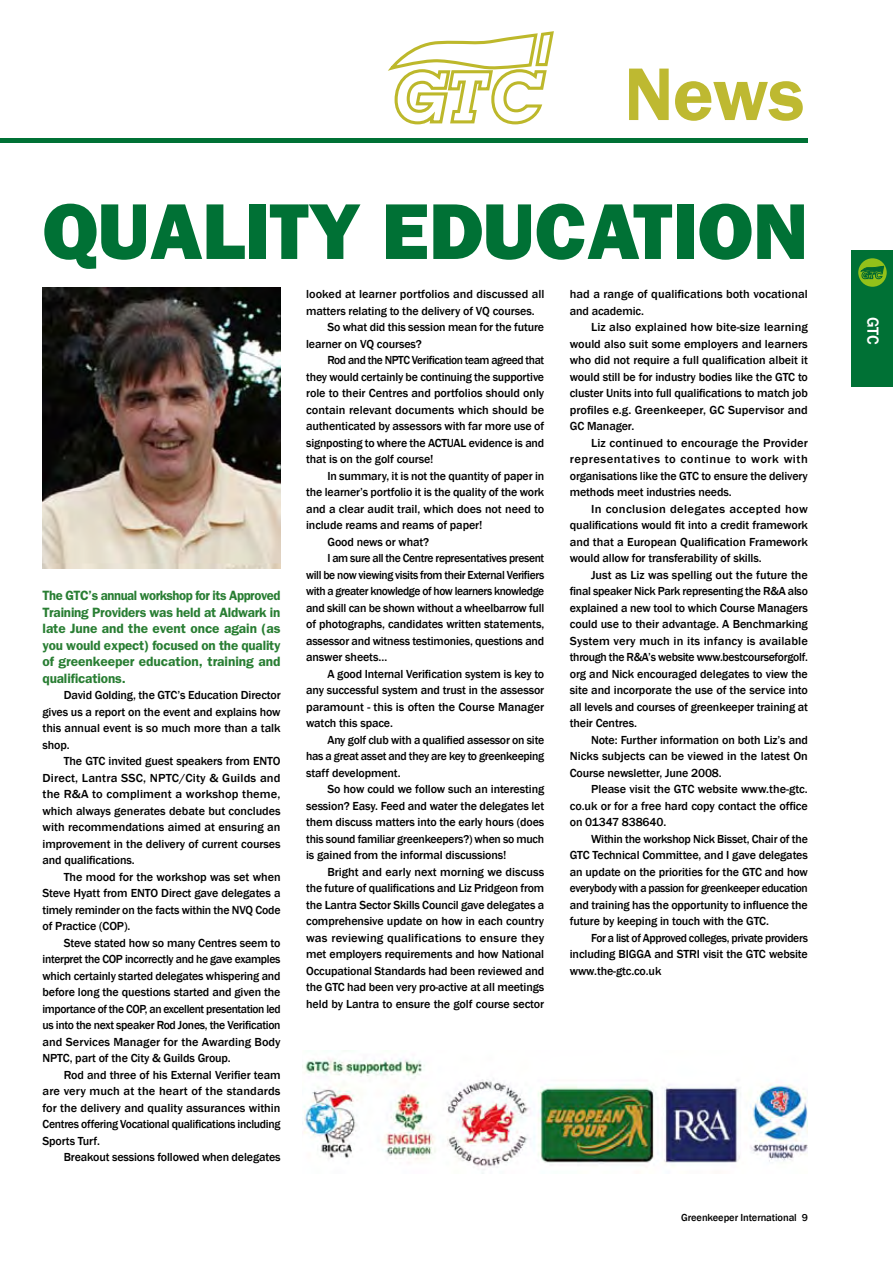
<style>
.page{position:relative;width:893px;height:1263px;background:#fff}
.page>*{position:absolute;margin:0;border:0;box-sizing:border-box;transform-origin:0 0}
.t1{font:800 79.5px "Franklin Gothic";letter-spacing:-.005em;color:#007135}
.t2{font:600 75px "Franklin Gothic";color:#beb931}
.t3{font:500 16.5px "Franklin Gothic";color:#fff}
.t4{font:600 13.5px/16.5px "Franklin Gothic";letter-spacing:-.005em;color:#297e33;text-align:justify;scale:.96 1}
.t5{font:500 12px/16.5px "Franklin Gothic";letter-spacing:-.01em;color:#000;text-align:justify}
.t6{font:500 12px/16.5px "Franklin Gothic";letter-spacing:-.01em;color:#000;text-align:justify;scale:1.04 1}
.t7{font:500 12px/16.5px "Franklin Gothic";letter-spacing:-.01em;color:#000;text-align:justify;scale:1.05 1}
.t8{font:500 12px/16.5px "Franklin Gothic";letter-spacing:-.01em;color:#000;text-align:justify;scale:.96 1}
.t9{font:500 12px "Franklin Gothic";letter-spacing:-.03em;color:#000;scale:.96 1}
.t10{font:500 12px "Franklin Gothic";letter-spacing:-.035em;color:#000;scale:.96 1}
.t11{font:500 12px "Franklin Gothic";letter-spacing:.01em;color:#000;scale:1.05 1}
.t12{font:500 10.5px "Franklin Gothic";letter-spacing:-.01em;color:#000}
</style>
<div class="page">
<div style="left:852px;top:251px;width:41px;height:136px;background:#007135"></div>
<svg style="left:858px;top:258px;width:29px;height:29px"></svg>
<svg style="left:861px;top:266px;width:23px;height:13px"></svg>
<img style="left:302px;top:1058px;width:506px;height:115px">
<hr style="left:0;top:139px;width:808px;height:4px;background:#007135">
<svg style="left:389px;top:31px;width:165px;height:94px"></svg>
<img style="left:43px;top:287px;width:238px;height:282px">
<h2 class="t2" style="left:624px;top:50px;width:182px">News</h2>
<h1 class="t1" style="left:43px;top:185px;width:767px">QUALITY EDUCATION</h1>
<p class="t4" style="left:43px;top:587px;width:250px">The GTC’s annual workshop for its Approved Training Providers was held at Aldwark in late June and the event once again (as you would expect) focused on the quality of greenkeeper education, training and qualifications.</p>
<p class="t5" style="left:43px;top:687px;width:240px;text-indent:21px">David Golding, the GTC’s Education Director gives us a report on the event and explains how this annual event is so much more than a talk shop.</p>
<p class="t5" style="left:43px;top:753px;width:240px;text-indent:21px">The GTC invited guest speakers from ENTO Direct, Lantra SSC, NPTC/City &amp; Guilds and the R&amp;A to compliment a workshop theme, which always generates debate but concludes with recommendations aimed at ensuring an improvement in the delivery of current courses and qualifications.</p>
<p class="t5" style="left:43px;top:868px;width:240px;text-indent:21px">The mood for the workshop was set when Steve Hyatt from ENTO Direct gave delegates a timely reminder on the facts within the NVQ Code of Practice (COP).</p>
<p class="t5" style="left:43px;top:934px;width:240px;text-indent:21px">Steve stated how so many Centres seem to interpret the COP incorrectly and he gave examples which certainly started delegates whispering and before long the questions started and given the importance of the COP, an excellent presentation led us into the next speaker Rod Jones, the Verification and Services Manager for the Awarding Body NPTC, part of the City &amp; Guilds Group.</p>
<p class="t5" style="left:43px;top:1066px;width:240px;text-indent:21px">Rod and three of his External Verifier team are very much at the heart of the standards for the delivery and quality assurances within Centres offering Vocational qualifications including Sports Turf.</p>
<p class="t5" style="left:64px;top:1149px;width:218px">Breakout sessions followed when delegates</p>
<p class="t5" style="left:306px;top:286px;width:240px">looked at learner portfolios and discussed all</p>
<p class="t5" style="left:306px;top:303px;width:230px">matters relating to the delivery of VQ courses.</p>
<p class="t5" style="left:327px;top:319px;width:218px">So what did this session mean for the future</p>
<p class="t5" style="left:306px;top:336px;width:117px">learner on VQ courses?</p>
<p class="t10" style="left:327px;top:353px;width:227px">Rod and the NPTC Verification team agreed that</p>
<p class="t5" style="left:306px;top:369px;width:240px">they would certainly be continuing the supportive</p>
<p class="t5" style="left:306px;top:385px;width:240px">role to their Centres and portfolios should only</p>
<p class="t5" style="left:306px;top:402px;width:240px">contain relevant documents which should be</p>
<p class="t5" style="left:306px;top:418px;width:240px">authenticated by assessors with far more use of</p>
<p class="t5" style="left:306px;top:435px;width:240px">signposting to where the ACTUAL evidence is and</p>
<p class="t5" style="left:306px;top:451px;width:129px">that is on the golf course!</p>
<p class="t5" style="left:327px;top:468px;width:218px">In summary, it is not the quantity of paper in</p>
<p class="t5" style="left:306px;top:484px;width:239px">the learner’s portfolio it is the quality of the work</p>
<p class="t5" style="left:306px;top:501px;width:240px">and a clear audit trail, which does not need to</p>
<p class="t5" style="left:306px;top:517px;width:178px">include reams and reams of paper!</p>
<p class="t5" style="left:327px;top:534px;width:103px">Good news or what?</p>
<p class="t9" style="left:327px;top:551px;width:227px">I am sure all the Centre representatives present</p>
<p class="t9" style="left:306px;top:567px;width:250px">will be now viewing visits from their External Verifiers</p>
<p class="t10" style="left:306px;top:584px;width:249px">with a greater knowledge of how learners knowledge</p>
<p class="t5" style="left:306px;top:600px;width:240px">and skill can be shown without a wheelbarrow full</p>
<p class="t5" style="left:306px;top:616px;width:240px">of photographs, candidates written statements,</p>
<p class="t5" style="left:306px;top:633px;width:240px">assessor and witness testimonies, questions and</p>
<p class="t5" style="left:306px;top:649px;width:83px">answer sheets…</p>
<p class="t5" style="left:327px;top:666px;width:218px">A good Internal Verification system is key to</p>
<p class="t5" style="left:306px;top:682px;width:240px">any successful system and trust in the assessor</p>
<p class="t5" style="left:306px;top:699px;width:240px">paramount - this is often the Course Manager</p>
<p class="t5" style="left:306px;top:715px;width:88px">watch this space.</p>
<p class="t5" style="left:327px;top:732px;width:218px">Any golf club with a qualified assessor on site</p>
<p class="t5" style="left:306px;top:748px;width:240px">has a great asset and they are key to greenkeeping</p>
<p class="t5" style="left:306px;top:765px;width:96px">staff development.</p>
<p class="t5" style="left:327px;top:781px;width:218px">So how could we follow such an interesting</p>
<p class="t5" style="left:306px;top:798px;width:240px">session? Easy. Feed and water the delegates let</p>
<p class="t5" style="left:306px;top:814px;width:240px">them discuss matters into the early hours (does</p>
<p class="t5" style="left:306px;top:831px;width:240px">this sound familiar greenkeepers?) when so much</p>
<p class="t5" style="left:306px;top:847px;width:202px">is gained from the informal discussions!</p>
<p class="t5" style="left:327px;top:864px;width:218px">Bright and early next morning we discuss</p>
<p class="t5" style="left:306px;top:880px;width:240px">the future of qualifications and Liz Pridgeon from</p>
<p class="t5" style="left:306px;top:897px;width:240px">the Lantra Sector Skills Council gave delegates a</p>
<p class="t5" style="left:306px;top:913px;width:240px">comprehensive update on how in each country</p>
<p class="t11" style="left:306px;top:930px;width:228px">was reviewing qualifications to ensure they</p>
<p class="t5" style="left:306px;top:946px;width:240px">met employers requirements and how National</p>
<p class="t5" style="left:306px;top:963px;width:240px">Occupational Standards had been reviewed and</p>
<p class="t5" style="left:306px;top:979px;width:240px">the GTC had been very pro-active at all meetings</p>
<p class="t5" style="left:306px;top:996px;width:240px">held by Lantra to ensure the golf course sector</p>
<p class="t5" style="left:570px;top:286px;width:240px">had a range of qualifications both vocational and academic.</p>
<p class="t6" style="left:570px;top:319px;width:231px;text-indent:21px">Liz also explained how bite-size learning would also suit some employers and learners who did not require a full qualification albeit it would still be for industry bodies like the GTC to cluster Units into full qualifications to match job profiles e.g. Greenkeeper, GC Supervisor and GC Manager.</p>
<p class="t6" style="left:570px;top:435px;width:230px;text-indent:21px">Liz continued to encourage the Provider representatives to continue to work with organisations like the GTC to ensure the delivery methods meet industries needs.</p>
<p class="t7" style="left:570px;top:501px;width:228px;text-indent:21px">In conclusion delegates accepted how qualifications would fit into a credit framework and that a European Qualification Framework would allow for transferability of skills.</p>
<p class="t5" style="left:570px;top:567px;width:240px;text-indent:21px">Just as Liz was spelling out the future the final speaker Nick Park representing the R&amp;A also explained a new tool to which Course Managers could use to their advantage. A Benchmarking System very much in its infancy is available through the R&amp;A’s website www.bestcourseforgolf. org and Nick encouraged delegates to view the site and incorporate the use of the service into all levels and courses of greenkeeper training at their Centres.</p>
<p class="t5" style="left:570px;top:732px;width:240px;text-indent:21px">Note: Further information on both Liz’s and Nicks subjects can be viewed in the latest On Course newsletter, June 2008.</p>
<p class="t5" style="left:570px;top:781px;width:240px;text-indent:21px">Please visit the GTC website www.the-gtc. co.uk or for a free hard copy contact the office on 01347 838640.</p>
<p class="t5" style="left:570px;top:831px;width:240px;text-indent:21px">Within the workshop Nick Bisset, Chair of the GTC Technical Committee, and I gave delegates an update on the priorities for the GTC and how everybody with a passion for greenkeeper education and training has the opportunity to influence the future by keeping in touch with the GTC.</p>
<p class="t8" style="left:570px;top:930px;width:249px;text-indent:21px">For a list of Approved colleges, private providers including BIGGA and STRI visit the GTC website www.the-gtc.co.uk</p>
<p class="t12" style="left:681px;top:1211px;width:128px">Greenkeeper International 9</p>
<h3 class="t3" style="left:883px;top:317px;width:29px;rotate:90deg">GTC</h3>
</div>
